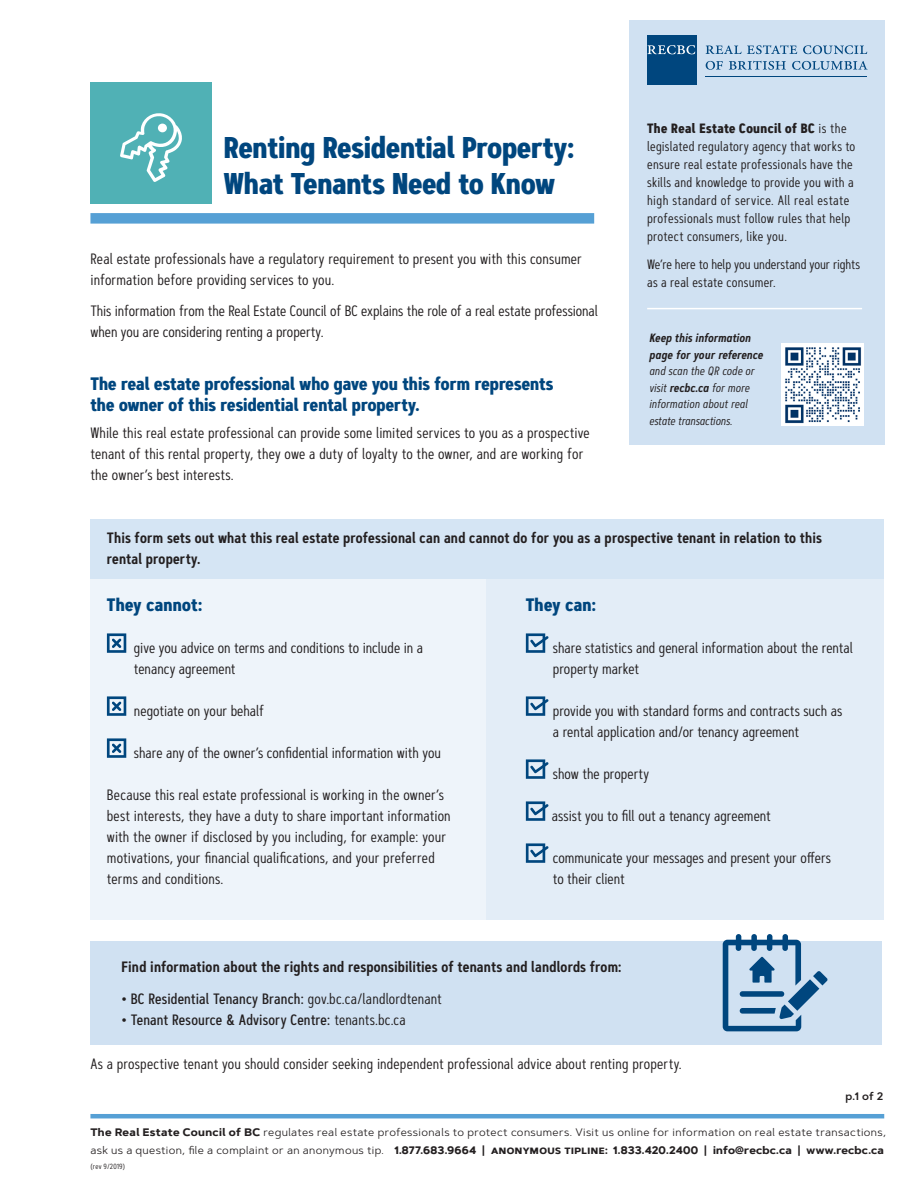
<style>
.page{position:relative;width:918px;height:1188px;background:#fff}
.page>*{position:absolute;margin:0;border:0;box-sizing:border-box;transform-origin:0 0}
.t1{font:700 30px "Artegra Sans Condensed";letter-spacing:-.005em;color:#00467e}
._05_headline_1{font:700 18px/21px "Artegra Sans Condensed";letter-spacing:.005em;color:#00467e}
.t2{font:15px/21px "Artegra Sans Condensed";letter-spacing:.005em;color:#231f20}
.t3{font:600 15px/21px "Artegra Sans Condensed";letter-spacing:.01em;color:#231f20}
.t4{font:500 15px "Artegra Sans Condensed";letter-spacing:.01em;color:#231f20}
.t5{font:13.5px/18px "Artegra Sans Condensed";letter-spacing:.015em;color:#231f20}
.t6{font:13.5px/18px "Artegra Sans Condensed";letter-spacing:-.005em;color:#231f20}
.t7{font:italic 12px/16.5px "Artegra Sans Condensed";letter-spacing:.005em;color:#231f20}
.t8{font:10.8px/18px "Artegra Sans";letter-spacing:.03em;color:#231f20}
.t9{font:600 10.8px "Artegra Sans";color:#231f20}
.t10{font:7.5px "Artegra Sans Condensed";letter-spacing:.035em;color:#231f20}
.s1{font-weight:700}
.s2{font-weight:600}
.s3{font-weight:400}
.s4{font-family:"Artegra Sans SC";font-weight:700}
</style>
<div class="page">
<div style="left:90px;top:571px;width:794px;height:349px;background:#eef4fa"></div>
<div style="left:486px;top:571px;width:398px;height:349px;background:#e3edf7"></div>
<svg style="left:107px;top:633px;width:19px;height:20px"></svg>
<svg style="left:107px;top:696px;width:19px;height:20px"></svg>
<svg style="left:107px;top:738px;width:19px;height:20px"></svg>
<svg style="left:526px;top:633px;width:23px;height:20px"></svg>
<svg style="left:526px;top:696px;width:23px;height:20px"></svg>
<svg style="left:526px;top:759px;width:23px;height:20px"></svg>
<svg style="left:526px;top:801px;width:23px;height:20px"></svg>
<svg style="left:526px;top:843px;width:23px;height:20px"></svg>
<div style="left:90px;top:941px;width:792px;height:103px;background:#d0e1f2"></div>
<hr style="left:90px;top:1114px;width:794px;height:4px;background:#56a0d5">
<svg style="left:723px;top:934px;width:105px;height:97px"></svg>
<div style="left:90px;top:519px;width:794px;height:60px;background:#d5e5f4"></div>
<div style="left:90px;top:213px;width:504px;height:11px;background:#56a0d5"></div>
<div style="left:629px;top:21px;width:255px;height:424px;background:#d0e1f2"></div>
<hr style="left:647px;top:308px;width:215px;height:1px;background:#fff">
<div style="left:647px;top:35px;width:50px;height:50px;background:#00467e"></div>
<svg style="left:647px;top:45px;width:48px;height:9px"></svg>
<hr style="left:706px;top:76px;width:161px;height:1px;background:#00467e">
<svg style="left:706px;top:45px;width:91px;height:9px"></svg>
<svg style="left:803px;top:45px;width:64px;height:9px"></svg>
<svg style="left:706px;top:61px;width:17px;height:9px"></svg>
<svg style="left:729px;top:61px;width:57px;height:9px"></svg>
<svg style="left:792px;top:61px;width:76px;height:9px"></svg>
<div style="left:782px;top:344px;width:82px;height:82px;background:#fff"></div>
<img style="left:785px;top:347px;width:77px;height:77px">
<div style="left:90px;top:82px;width:122px;height:122px;background:#50b1b5"></div>
<svg style="left:120px;top:113px;width:62px;height:69px"></svg>
<div style="left:158px;top:124px;width:9px;height:8px;background:#fff;border-radius:50%"></div>
<p class="t1" style="left:224px;top:125px;width:352px">Renting Residential Property:</p>
<p class="t1" style="left:224px;top:161px;width:332px">What Tenants Need to Know</p>
<p class="t2" style="left:90px;top:248px;width:493px">Real estate professionals have a regulatory requirement to present you with this consumer information before providing services to you.</p>
<p class="t2" style="left:90px;top:300px;width:509px">This information from the Real Estate Council of BC explains the role of a real estate professional when you are considering renting a property.</p>
<p class="_05_headline_1" style="left:90px;top:373px;width:464px">The real estate professional who gave you this form represents the owner of this residential rental property.</p>
<p class="t2" style="left:90px;top:422px;width:501px">While this real estate professional can provide some limited services to you as a prospective tenant of this rental property, they owe a duty of loyalty to the owner, and are working for the owner’s best interests.</p>
<p class="t5" style="left:647px;top:119px;width:210px"><span class="s1">The Real Estate Council of BC</span> is the legislated regulatory agency that works to ensure real estate professionals have the skills and knowledge to provide you with a high standard of service. All real estate professionals must follow rules that help protect consumers, like you.</p>
<p class="t6" style="left:647px;top:255px;width:214px">We’re here to help you understand your rights as a real estate consumer.</p>
<p class="t7" style="left:649px;top:329px;width:115px"><span class="s2">Keep this information page for your reference </span>and scan the QR code or visit <span class="s2">recbc.ca</span> for more information about real estate transactions.</p>
<p class="t3" style="left:107px;top:527px;width:716px">This form sets out what this real estate professional can and cannot do for you as a prospective tenant in relation to this rental property.</p>
<p class="_05_headline_1" style="left:107px;top:594px;width:97px">They cannot:</p>
<p class="t2" style="left:134px;top:637px;width:291px">give you advice on terms and conditions to include in a tenancy agreement</p>
<p class="t2" style="left:134px;top:700px;width:132px">negotiate on your behalf</p>
<p class="t2" style="left:134px;top:742px;width:309px">share any of the owner’s confidential information with you</p>
<p class="t2" style="left:107px;top:784px;width:345px">Because this real estate professional is working in the owner’s best interests, they have a duty to share important information with the owner if disclosed by you including, for example: your motivations, your financial qualifications, and your preferred terms and conditions.</p>
<p class="_05_headline_1" style="left:526px;top:594px;width:72px">They can:</p>
<p class="t2" style="left:553px;top:637px;width:302px">share statistics and general information about the rental property market</p>
<p class="t2" style="left:553px;top:700px;width:291px">provide you with standard forms and contracts such as a rental application and/or tenancy agreement</p>
<p class="t2" style="left:553px;top:763px;width:98px">show the property</p>
<p class="t2" style="left:552px;top:805px;width:220px">assist you to fill out a tenancy agreement</p>
<p class="t2" style="left:553px;top:847px;width:280px">communicate your messages and present your offers to their client</p>
<p class="t3" style="left:122px;top:956px;width:502px">Find information about the rights and responsibilities of tenants and landlords from:</p>
<p class="t4" style="left:122px;top:988px;width:322px">• BC Residential Tenancy Branch: <span class="s3">gov.bc.ca/landlordtenant</span></p>
<p class="t4" style="left:122px;top:1009px;width:286px">• Tenant Resource &amp; Advisory Centre: <span class="s3">tenants.bc.ca</span></p>
<p class="t2" style="left:90px;top:1053px;width:593px">As a prospective tenant you should consider seeking independent professional advice about renting property.</p>
<p class="t9" style="left:846px;top:1088px;width:39px">p.1 of 2</p>
<p class="t8" style="left:90px;top:1123px;width:797px"><span class="s1">The Real Estate Council of BC</span> regulates real estate professionals to protect consumers. Visit us online for information on real estate transactions, ask us a question, file a complaint or an anonymous tip. <span class="s1">1.877.683.9664</span> <span class="s2">|</span> <span class="s4">ANONYMOUS TIPLINE:</span> <span class="s1">1.833.420.2400</span> <span class="s2">|</span> <span class="s1">info@recbc.ca</span> <span class="s2">|</span> <span class="s1">www.recbc.ca</span></p>
<p class="t10" style="left:90px;top:1161px;width:36px">(rev 9/2019)</p>
</div>
